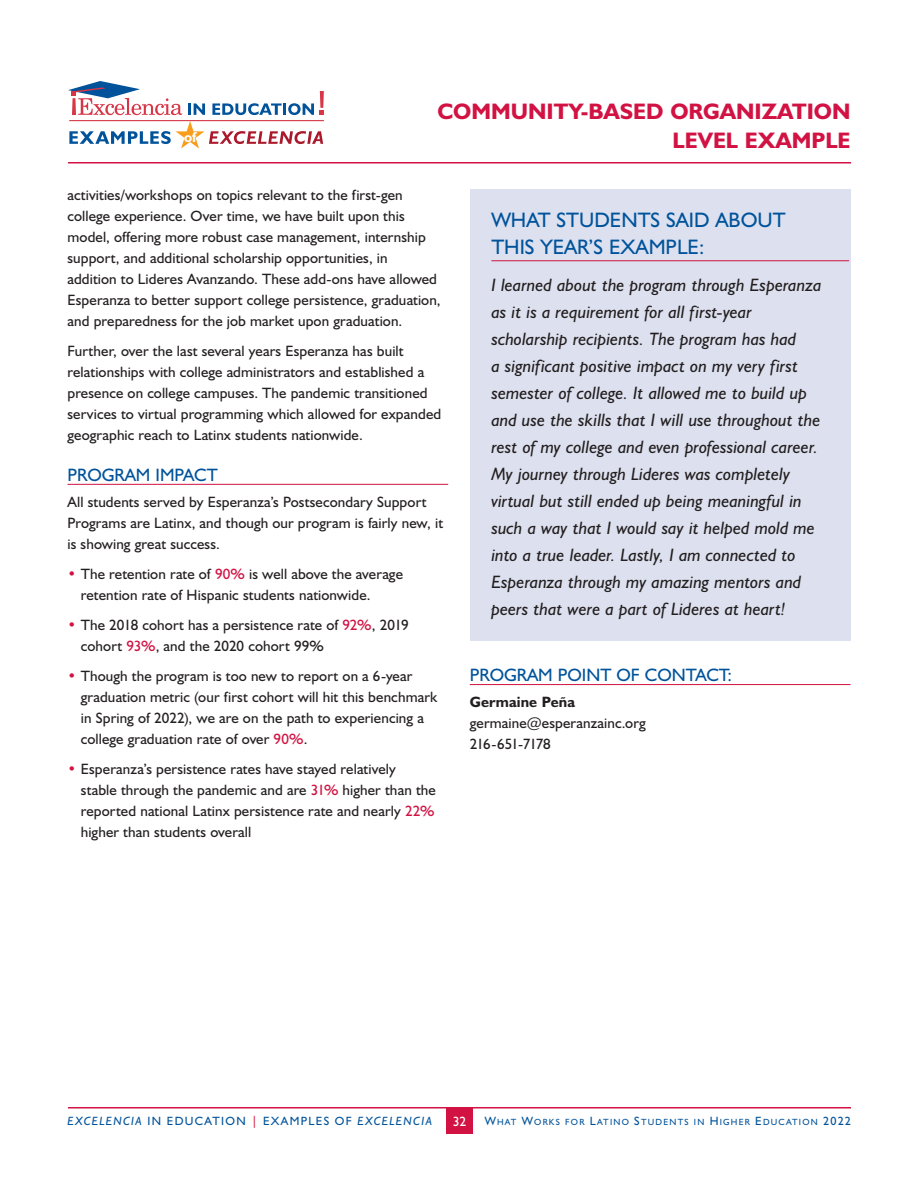
<style>
.page{position:relative;width:918px;height:1188px;background:#fff}
.page>*{position:absolute;margin:0;border:0;box-sizing:border-box;transform-origin:0 0}
.t1{font:700 22.5px/30px "Humanist 521 BT";color:#d11242;text-align:right}
.t2{font:21px/27px "Humanist 521 BT";color:#00539b}
.t3{font:italic 18px/27px "Humanist 521 BT";color:#231f20}
.t4{font:18px "Humanist 521 BT";color:#00539b}
.t5{font:15px/21px "Humanist 521 BT";letter-spacing:.005em;color:#231f20}
.t6{font:700 15px "Humanist 521 BT";letter-spacing:.01em;color:#231f20}
.t7{font:700 14.4px "Humanist 521 BT";color:#fff}
.t8{font:13.5px "Humanist 521 BT";color:#fff}
.t9{font:12px "Humanist 521 BT";letter-spacing:.11em;color:#00539b}
.t10{font:9px "Humanist 521 BT";letter-spacing:.135em;color:#00539b}
.s1{font-weight:700;color:#d11242}
.s2{color:#d11242}
.s3{font-style:italic}
.s4{font-size:12px}
</style>
<div class="page">
<hr style="left:68px;top:162px;width:783px;height:2px;background:#d11242">
<hr style="left:68px;top:1107px;width:783px;height:1px;background:#d11242">
<div style="left:446px;top:1107px;width:27px;height:27px;background:#d11242"></div>
<svg style="left:68px;top:81px;width:114px;height:34px"></svg>
<svg style="left:188px;top:103px;width:17px;height:12px"></svg>
<svg style="left:212px;top:103px;width:102px;height:12px"></svg>
<svg style="left:320px;top:91px;width:4px;height:24px"></svg>
<hr style="left:69px;top:120px;width:255px;height:1px;background:#d73647">
<svg style="left:69px;top:121px;width:254px;height:27px"></svg>
<hr style="left:68px;top:484px;width:380px;height:1px;background:#d11242">
<hr style="left:470px;top:684px;width:381px;height:1px;background:#d11242">
<div style="left:470px;top:189px;width:380px;height:451px;background:#dde1ef"></div>
<hr style="left:491px;top:260px;width:358px;height:1px;background:#d11242">
<p class="t7" style="left:184px;top:128px;width:14px">of</p>
<h1 class="t1" style="left:438px;top:95px;width:414px">COMMUNITY-BASED ORGANIZATION<br>LEVEL EXAMPLE</h1>
<p class="t5" style="left:68px;top:185px;width:375px">activities/workshops on topics relevant to the first-gen college experience. Over time, we have built upon this model, offering more robust case management, internship support, and additional scholarship opportunities, in<br>addition to Lideres Avanzando. These add-ons have allowed Esperanza to better support college persistence, graduation, and preparedness for the job market upon graduation.</p>
<p class="t5" style="left:68px;top:341px;width:375px">Further, over the last several years Esperanza has built relationships with college administrators and established a presence on college campuses. The pandemic transitioned services to virtual programming which allowed for expanded geographic reach to Latinx students nationwide.</p>
<p class="t4" style="left:68px;top:464px;width:152px">PROGRAM IMPACT</p>
<p class="t5" style="left:68px;top:491px;width:377px">All students served by Esperanza’s Postsecondary Support<br>Programs are Latinx, and though our program is fairly new, it is showing great success.</p>
<p class="t5" style="left:81px;top:563px;width:324px;text-indent:-13px"><span class="s1">•</span> The retention rate of <span class="s2">90%</span> is well above the average retention rate of Hispanic students nationwide.</p>
<p class="t5" style="left:81px;top:614px;width:329px;text-indent:-13px"><span class="s1">•</span> The 2018 cohort has a persistence rate of <span class="s2">92%</span>, 2019 cohort <span class="s2">93%</span>, and the 2020 cohort 99%</p>
<p class="t5" style="left:81px;top:665px;width:358px;text-indent:-13px"><span class="s1">•</span> Though the program is too new to report on a 6-year graduation metric (our first cohort will hit this benchmark in Spring of 2022), we are on the path to experiencing a college graduation rate of over <span class="s2">90%</span>.</p>
<p class="t5" style="left:81px;top:758px;width:357px;text-indent:-13px"><span class="s1">•</span> Esperanza’s persistence rates have stayed relatively<br>stable through the pandemic and are <span class="s2">31%</span> higher than the reported national Latinx persistence rate and nearly <span class="s2">22% </span>higher than students overall</p>
<h2 class="t2" style="left:491px;top:206px;width:296px">WHAT STUDENTS SAID ABOUT<br>THIS YEAR’S EXAMPLE:</h2>
<p class="t3" style="left:491px;top:271px;width:331px">I learned about the program through Esperanza as it is a requirement for all first-year scholarship recipients. The program has had<br>a significant positive impact on my very first semester of college. It allowed me to build up and use the skills that I will use throughout the rest of my college and even professional career.<br>My journey through Lideres was completely virtual but still ended up being meaningful in such a way that I would say it helped mold me into a true leader. Lastly, I am connected to Esperanza through my amazing mentors and peers that were a part of Lideres at heart!</p>
<p class="t4" style="left:470px;top:664px;width:264px">PROGRAM POINT OF CONTACT:</p>
<p class="t6" style="left:470px;top:693px;width:107px">Germaine Peña</p>
<p class="t5" style="left:470px;top:713px;width:178px">germaine@esperanzainc.org<br>216-651-7178</p>
<p class="t9" style="left:68px;top:1114px;width:366px"><span class="s3">EXCELENCIA</span> IN EDUCATION <span class="s2">|</span> EXAMPLES OF <span class="s3">EXCELENCIA</span></p>
<p class="t8" style="left:453px;top:1113px;width:15px">32</p>
<p class="t10" style="left:485px;top:1116px;width:368px"><span class="s4">W</span>HAT <span class="s4">W</span>ORKS FOR <span class="s4">L</span>ATINO <span class="s4">S</span>TUDENTS IN <span class="s4">H</span> IGHER <span class="s4">E</span> DUCATION <span class="s4">2022</span></p>
</div>
